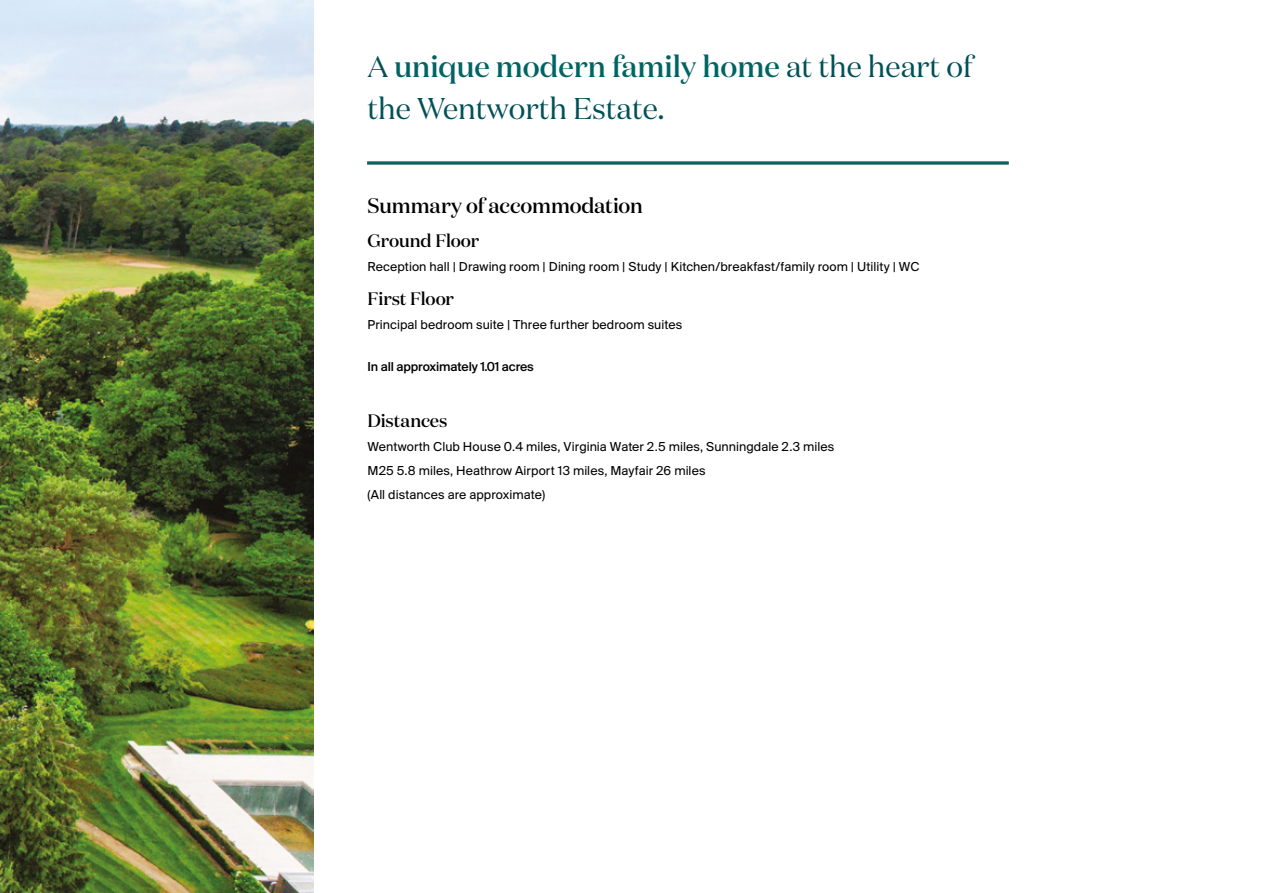
<style>
.page{position:relative;width:1263px;height:893px;background:#fff}
.page>*{position:absolute;margin:0;border:0;box-sizing:border-box;transform-origin:0 0}
.t1{font:30px/42px "Domaine Disp";letter-spacing:-.005em;color:#005157}
.t2{font:500 21px "Domaine Disp";letter-spacing:-.01em;color:#000}
.t3{font:500 18px "Domaine Disp";letter-spacing:-.01em;color:#000}
.t4{font:13.5px/24px "Suisse BP Intl";letter-spacing:.005em;color:#000}
.t5{font:500 13.5px "Suisse BP Intl";letter-spacing:-.01em;color:#000}
.s1{font-weight:500;color:#006462}
</style>
<div class="page">
<img style="left:0;top:0;width:313px;height:893px">
<img style="left:368px;top:162px;width:641px;height:2px">
<h1 class="t1" style="left:367px;top:46px;width:606px">A <span class="s1">unique modern family home</span> at the heart of the Wentworth Estate.</h1>
<h2 class="t2" style="left:367px;top:192px;width:277px">Summary of accommodation</h2>
<h3 class="t3" style="left:367px;top:229px;width:113px">Ground Floor</h3>
<p class="t4" style="left:367px;top:254px;width:554px">Reception hall | Drawing room | Dining room | Study | Kitchen/breakfast/family room | Utility | WC</p>
<h3 class="t3" style="left:367px;top:288px;width:88px">First Floor</h3>
<p class="t4" style="left:367px;top:313px;width:316px">Principal bedroom suite | Three further bedroom suites</p>
<p class="t5" style="left:367px;top:358px;width:168px">In all approximately 1.01 acres</p>
<h3 class="t3" style="left:367px;top:409px;width:82px">Distances</h3>
<p class="t4" style="left:367px;top:434px;width:468px">Wentworth Club House 0.4 miles, Virginia Water 2.5 miles, Sunningdale 2.3 miles<br>M25 5.8 miles, Heathrow Airport 13 miles, Mayfair 26 miles<br>(All distances are approximate)</p>
</div>
